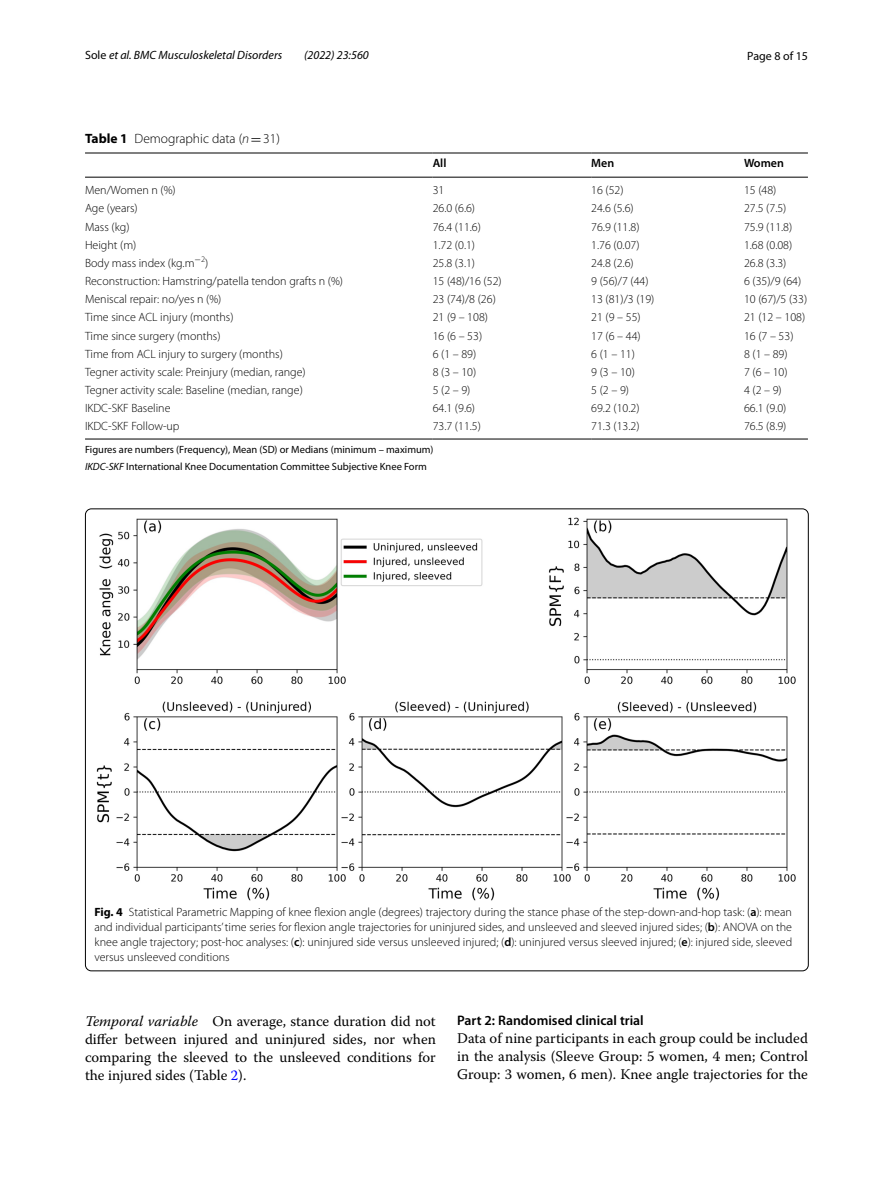
<style>
.page{position:relative;width:893px;height:1187px;background:#fff}
.page>*{position:absolute;margin:0;border:0;box-sizing:border-box;transform-origin:0 0}
.t1{font:14.7px/18px "Warnock Pro";color:#000;text-align:justify}
.t2{font:600 13.8px "Myriad Pro";color:#000}
.t3{font:300 13.5px "Myriad Pro";color:#000}
.t4{font:300 12px/15px "Myriad Pro";color:#000;text-align:justify}
.t5{font:italic 12px "Myriad Pro";color:#000}
.t6{font:600 12px "Myriad Pro";color:#000}
.t7{font:12px "Myriad Pro";color:#000}
.t8{font:10.5px/17px "Myriad Pro";color:#000}
.s1{font-style:normal}
.s2{font-weight:700}
.s3{font-style:italic}
.s4{font-family:"MTSY";font-weight:400}
.s5{font-weight:600}
.s6{color:#00f}
</style>
<div class="page">
<hr style="left:85px;top:153px;width:348px;height:1px;background:#000">
<hr style="left:85px;top:177px;width:348px;height:1px;background:#000">
<hr style="left:433px;top:153px;width:158px;height:1px;background:#000">
<hr style="left:433px;top:177px;width:158px;height:1px;background:#000">
<hr style="left:591px;top:153px;width:153px;height:1px;background:#000">
<hr style="left:591px;top:177px;width:153px;height:1px;background:#000">
<hr style="left:744px;top:153px;width:64px;height:1px;background:#000">
<hr style="left:744px;top:177px;width:64px;height:1px;background:#000">
<hr style="left:85px;top:439px;width:348px;height:1px;background:#000">
<hr style="left:433px;top:439px;width:158px;height:1px;background:#000">
<hr style="left:591px;top:439px;width:153px;height:1px;background:#000">
<hr style="left:744px;top:439px;width:64px;height:1px;background:#000">
<img style="left:97px;top:518px;width:699px;height:383px">
<p class="t5" style="left:85px;top:48px;width:199px"><span class="s1">Sole</span> et al. BMC Musculoskeletal Disorders</p>
<p class="t5" style="left:304px;top:48px;width:66px">(2022) 23:560</p>
<p class="t7" style="left:747px;top:48px;width:62px">Page 8 of 15</p>
<p class="t3" style="left:85px;top:131px;width:196px"><span class="s2">Table 1</span> Demographic data (<span class="s3">n</span><span class="s4">=</span>31)</p>
<p class="t6" style="left:433px;top:156px;width:15px">All</p>
<p class="t6" style="left:591px;top:156px;width:25px">Men</p>
<p class="t6" style="left:744px;top:156px;width:41px">Women</p>
<p class="t4" style="left:85px;top:183px;width:92px">Men/Women n (%)</p>
<p class="t4" style="left:433px;top:183px;width:13px">31</p>
<p class="t4" style="left:591px;top:183px;width:34px">16 (52)</p>
<p class="t4" style="left:744px;top:183px;width:34px">15 (48)</p>
<p class="t4" style="left:85px;top:201px;width:54px">Age (years)</p>
<p class="t4" style="left:433px;top:201px;width:44px">26.0 (6.6)</p>
<p class="t4" style="left:591px;top:201px;width:44px">24.6 (5.6)</p>
<p class="t4" style="left:744px;top:201px;width:44px">27.5 (7.5)</p>
<p class="t4" style="left:85px;top:219px;width:46px">Mass (kg)</p>
<p class="t4" style="left:433px;top:219px;width:50px">76.4 (11.6)</p>
<p class="t4" style="left:591px;top:219px;width:50px">76.9 (11.8)</p>
<p class="t4" style="left:744px;top:219px;width:50px">75.9 (11.8)</p>
<p class="t4" style="left:85px;top:237px;width:53px">Height (m)</p>
<p class="t4" style="left:433px;top:237px;width:44px">1.72 (0.1)</p>
<p class="t4" style="left:591px;top:237px;width:50px">1.76 (0.07)</p>
<p class="t4" style="left:744px;top:237px;width:50px">1.68 (0.08)</p>
<p class="t4" style="left:85px;top:256px;width:125px">Body mass index (kg.m<sup>−</sup><sup>2</sup>)</p>
<p class="t4" style="left:433px;top:256px;width:44px">25.8 (3.1)</p>
<p class="t4" style="left:591px;top:256px;width:44px">24.8 (2.6)</p>
<p class="t4" style="left:744px;top:256px;width:44px">26.8 (3.3)</p>
<p class="t4" style="left:85px;top:274px;width:260px">Reconstruction: Hamstring/patella tendon grafts n (%)</p>
<p class="t4" style="left:433px;top:274px;width:71px">15 (48)/16 (52)</p>
<p class="t4" style="left:591px;top:274px;width:59px">9 (56)/7 (44)</p>
<p class="t4" style="left:744px;top:274px;width:59px">6 (35)/9 (64)</p>
<p class="t4" style="left:85px;top:292px;width:138px">Meniscal repair: no/yes n (%)</p>
<p class="t4" style="left:433px;top:292px;width:65px">23 (74)/8 (26)</p>
<p class="t4" style="left:591px;top:292px;width:65px">13 (81)/3 (19)</p>
<p class="t4" style="left:744px;top:292px;width:65px">10 (67)/5 (33)</p>
<p class="t4" style="left:85px;top:310px;width:150px">Time since ACL injury (months)</p>
<p class="t4" style="left:433px;top:310px;width:57px">21 (9 – 108)</p>
<p class="t4" style="left:591px;top:310px;width:51px">21 (9 – 55)</p>
<p class="t4" style="left:744px;top:310px;width:63px">21 (12 – 108)</p>
<p class="t4" style="left:85px;top:328px;width:137px">Time since surgery (months)</p>
<p class="t4" style="left:433px;top:328px;width:51px">16 (6 – 53)</p>
<p class="t4" style="left:591px;top:328px;width:51px">17 (6 – 44)</p>
<p class="t4" style="left:744px;top:328px;width:51px">16 (7 – 53)</p>
<p class="t4" style="left:85px;top:346px;width:199px">Time from ACL injury to surgery (months)</p>
<p class="t4" style="left:433px;top:346px;width:45px">6 (1 – 89)</p>
<p class="t4" style="left:591px;top:346px;width:45px">6 (1 – 11)</p>
<p class="t4" style="left:744px;top:346px;width:45px">8 (1 – 89)</p>
<p class="t4" style="left:85px;top:364px;width:222px">Tegner activity scale: Preinjury (median, range)</p>
<p class="t4" style="left:433px;top:364px;width:45px">8 (3 – 10)</p>
<p class="t4" style="left:591px;top:364px;width:45px">9 (3 – 10)</p>
<p class="t4" style="left:744px;top:364px;width:45px">7 (6 – 10)</p>
<p class="t4" style="left:85px;top:383px;width:219px">Tegner activity scale: Baseline (median, range)</p>
<p class="t4" style="left:433px;top:383px;width:39px">5 (2 – 9)</p>
<p class="t4" style="left:591px;top:383px;width:39px">5 (2 – 9)</p>
<p class="t4" style="left:744px;top:383px;width:39px">4 (2 – 9)</p>
<p class="t4" style="left:85px;top:401px;width:87px">IKDC-SKF Baseline</p>
<p class="t4" style="left:433px;top:401px;width:44px">64.1 (9.6)</p>
<p class="t4" style="left:591px;top:401px;width:50px">69.2 (10.2)</p>
<p class="t4" style="left:744px;top:401px;width:44px">66.1 (9.0)</p>
<p class="t4" style="left:85px;top:419px;width:96px">IKDC-SKF Follow-up</p>
<p class="t4" style="left:433px;top:419px;width:50px">73.7 (11.5)</p>
<p class="t4" style="left:591px;top:419px;width:50px">71.3 (13.2)</p>
<p class="t4" style="left:744px;top:419px;width:44px">76.5 (8.9)</p>
<p class="t8" style="left:85px;top:441px;width:350px">Figures are numbers (Frequency), Mean (SD) or Medians (minimum – maximum)<br><span class="s3">IKDC-SKF</span> International Knee Documentation Committee Subjective Knee Form</p>
<p class="t4" style="left:94px;top:904px;width:699px"><span class="s2">Fig. 4</span> Statistical Parametric Mapping of knee flexion angle (degrees) trajectory during the stance phase of the step-down-and-hop task: (<span class="s5">a</span>): mean and individual participants’ time series for flexion angle trajectories for uninjured sides, and unsleeved and sleeved injured sides; (<span class="s5">b</span>): ANOVA on the knee angle trajectory; post-hoc analyses: (<span class="s5">c</span>): uninjured side versus unsleeved injured; (<span class="s5">d</span>): uninjured versus sleeved injured; (<span class="s5">e</span>): injured side, sleeved versus unsleeved conditions</p>
<p class="t1" style="left:85px;top:1011px;width:352px"><span class="s3">Temporal variable</span> On average, stance duration did not differ between injured and uninjured sides, nor when comparing the sleeved to the unsleeved conditions for the injured sides (Table <span class="s6">2</span>).</p>
<p class="t2" style="left:457px;top:1011px;width:188px">Part 2: Randomised clinical trial</p>
<p class="t1" style="left:457px;top:1029px;width:352px">Data of nine participants in each group could be included in the analysis (Sleeve Group: 5 women, 4 men; Control Group: 3 women, 6 men). Knee angle trajectories for the</p>
</div>
